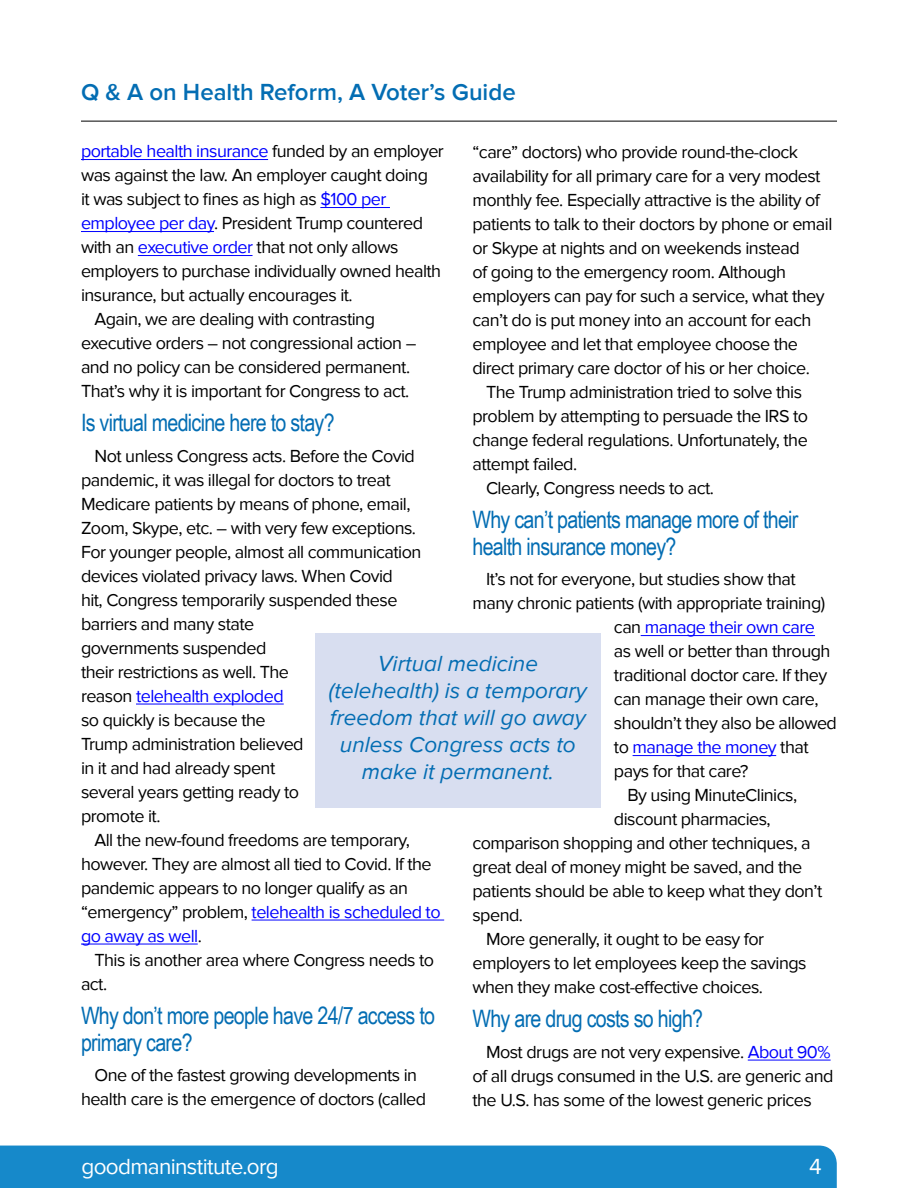
<style>
.page{position:relative;width:918px;height:1188px;background:#fff}
.page>*{position:absolute;margin:0;border:0;box-sizing:border-box;transform-origin:0 0}
.t1{font:24px/27px "Arial Narrow";letter-spacing:-.03em;color:#036db3}
.t2{font:600 24px "Proxima Nova";color:#036db3}
.t3{font:italic 22.5px/27px "Proxima Nova";color:#036db3;text-align:center}
.t4{font:22.5px "Proxima Nova";letter-spacing:-.03em;color:#fff}
.t5{font:18px/24px "Proxima Nova";letter-spacing:-.03em;color:#000}
.t6{font:18px "Proxima Nova";letter-spacing:-.03em;color:#00f}
.s1{color:#000}
.s2{color:#00f}
</style>
<div class="page">
<hr style="left:81px;top:121px;width:756px;height:1px;background:#000">
<div style="left:315px;top:633px;width:285px;height:175px;background:#d8def0"></div>
<div style="left:0;top:1146px;width:837px;height:42px;background:#1689ca"></div>
<hr style="left:81px;top:159px;width:187px;height:1px;background:#00f">
<hr style="left:320px;top:207px;width:70px;height:1px;background:#00f">
<hr style="left:81px;top:231px;width:133px;height:1px;background:#00f">
<hr style="left:138px;top:255px;width:115px;height:1px;background:#00f">
<hr style="left:136px;top:704px;width:148px;height:1px;background:#00f">
<hr style="left:252px;top:920px;width:192px;height:1px;background:#00f">
<hr style="left:81px;top:944px;width:117px;height:1px;background:#00f">
<hr style="left:641px;top:635px;width:174px;height:1px;background:#00f">
<hr style="left:633px;top:755px;width:143px;height:1px;background:#00f">
<hr style="left:748px;top:1060px;width:83px;height:1px;background:#00f">
<h1 class="t2" style="left:81px;top:78px;width:436px">Q &amp; A on Health Reform, A Voter’s Guide</h1>
<p class="t6" style="left:81px;top:141px;width:364px">portable health insurance <span class="s1">funded by an employer</span></p>
<p class="t5" style="left:81px;top:164px;width:349px">was against the law. An employer caught doing</p>
<p class="t5" style="left:81px;top:188px;width:307px">it was subject to fines as high as <span class="s2">$100 per</span></p>
<p class="t5" style="left:81px;top:212px;width:344px"><span class="s2">employee per day</span>. President Trump countered</p>
<p class="t5" style="left:81px;top:236px;width:319px">with an <span class="s2">executive order</span> that not only allows</p>
<p class="t5" style="left:81px;top:260px;width:362px">employers to purchase individually owned health</p>
<p class="t5" style="left:81px;top:284px;width:273px">insurance, but actually encourages it.</p>
<p class="t5" style="left:94px;top:308px;width:282px">Again, we are dealing with contrasting</p>
<p class="t5" style="left:81px;top:332px;width:337px">executive orders – not congressional action –</p>
<p class="t5" style="left:81px;top:356px;width:331px">and no policy can be considered permanent.</p>
<p class="t5" style="left:81px;top:380px;width:330px">That’s why it is important for Congress to act.</p>
<h1 class="t1" style="left:81px;top:408px;width:255px">Is virtual medicine here to stay?</h1>
<p class="t5" style="left:81px;top:444px;width:342px;text-indent:14px">Not unless Congress acts. Before the Covid pandemic, it was illegal for doctors to treat Medicare patients by means of phone, email, Zoom, Skype, etc. – with very few exceptions.<br>For younger people, almost all communication devices violated privacy laws. When Covid<br>hit, Congress temporarily suspended these barriers and many state<br>governments suspended<br>their restrictions as well. The<br>reason <span class="s2">telehealth exploded<br></span>so quickly is because the<br>Trump administration believed<br>in it and had already spent<br>several years getting ready to<br>promote it.</p>
<p class="t5" style="left:81px;top:828px;width:361px;text-indent:14px">All the new-found freedoms are temporary, however. They are almost all tied to Covid. If the pandemic appears to no longer qualify as an “emergency” problem, <span class="s2">telehealth is scheduled to go away as well</span>.</p>
<p class="t5" style="left:81px;top:948px;width:355px;text-indent:14px">This is another area where Congress needs to act.</p>
<h1 class="t1" style="left:81px;top:1001px;width:356px">Why don’t more people have 24/7 access to primary care?</h1>
<p class="t5" style="left:81px;top:1064px;width:347px;text-align:center">One of the fastest growing developments in health care is the emergence of doctors (called</p>
<p class="t5" style="left:472px;top:140px;width:327px">“care” doctors) who provide round-the-clock</p>
<p class="t5" style="left:472px;top:164px;width:350px">availability for all primary care for a very modest</p>
<p class="t5" style="left:472px;top:188px;width:349px">monthly fee. Especially attractive is the ability of</p>
<p class="t5" style="left:472px;top:212px;width:361px">patients to talk to their doctors by phone or email</p>
<p class="t5" style="left:472px;top:236px;width:329px">or Skype at nights and on weekends instead</p>
<p class="t5" style="left:472px;top:260px;width:315px">of going to the emergency room. Although</p>
<p class="t5" style="left:472px;top:284px;width:354px">employers can pay for such a service, what they</p>
<p class="t5" style="left:472px;top:308px;width:340px">can’t do is put money into an account for each</p>
<p class="t5" style="left:472px;top:332px;width:327px">employee and let that employee choose the</p>
<p class="t5" style="left:472px;top:356px;width:339px">direct primary care doctor of his or her choice.</p>
<p class="t5" style="left:486px;top:380px;width:318px">The Trump administration tried to solve this</p>
<p class="t5" style="left:472px;top:404px;width:337px">problem by attempting to persuade the IRS to</p>
<p class="t5" style="left:472px;top:428px;width:337px">change federal regulations. Unfortunately, the</p>
<p class="t5" style="left:472px;top:452px;width:106px">attempt failed.</p>
<p class="t5" style="left:486px;top:476px;width:229px">Clearly, Congress needs to act.</p>
<h1 class="t1" style="left:472px;top:505px;width:327px">Why can’t patients manage more of their health insurance money?</h1>
<p class="t5" style="left:486px;top:568px;width:311px">It’s not for everyone, but studies show that</p>
<p class="t5" style="left:472px;top:592px;width:354px">many chronic patients (with appropriate training)</p>
<p class="t6" style="left:614px;top:617px;width:203px"><span class="s1">can</span> manage their own care</p>
<p class="t5" style="left:614px;top:640px;width:218px">as well or better than through</p>
<p class="t5" style="left:614px;top:664px;width:215px">traditional doctor care. If they</p>
<p class="t5" style="left:614px;top:688px;width:206px">can manage their own care,</p>
<p class="t5" style="left:614px;top:712px;width:225px">shouldn’t they also be allowed</p>
<p class="t6" style="left:614px;top:737px;width:196px"><span class="s1">to</span> manage the money <span class="s1">that</span></p>
<p class="t5" style="left:614px;top:760px;width:136px">pays for that care?</p>
<p class="t5" style="left:627px;top:784px;width:171px">By using MinuteClinics,</p>
<p class="t5" style="left:614px;top:808px;width:158px">discount pharmacies,</p>
<p class="t5" style="left:472px;top:832px;width:340px">comparison shopping and other techniques, a</p>
<p class="t5" style="left:472px;top:856px;width:331px">great deal of money might be saved, and the</p>
<p class="t5" style="left:472px;top:880px;width:351px">patients should be able to keep what they don’t</p>
<p class="t5" style="left:472px;top:904px;width:52px">spend.</p>
<p class="t5" style="left:486px;top:928px;width:280px">More generally, it ought to be easy for</p>
<p class="t5" style="left:472px;top:952px;width:336px">employers to let employees keep the savings</p>
<p class="t5" style="left:472px;top:976px;width:292px">when they make cost-effective choices.</p>
<h1 class="t1" style="left:472px;top:1004px;width:232px">Why are drug costs so high?</h1>
<p class="t5" style="left:472px;top:1040px;width:363px;text-indent:14px">Most drugs are not very expensive. <span class="s2">About 90% </span>of all drugs consumed in the U.S. are generic and the U.S. has some of the lowest generic prices</p>
<p class="t3" style="left:329px;top:650px;width:260px">Virtual medicine (telehealth) is a temporary freedom that will go away unless Congress acts to make it permanent.</p>
<p class="t4" style="left:82px;top:1153px;width:199px">goodmaninstitute.org</p>
<p class="t4" style="left:809px;top:1153px;width:14px">4</p>
</div>
